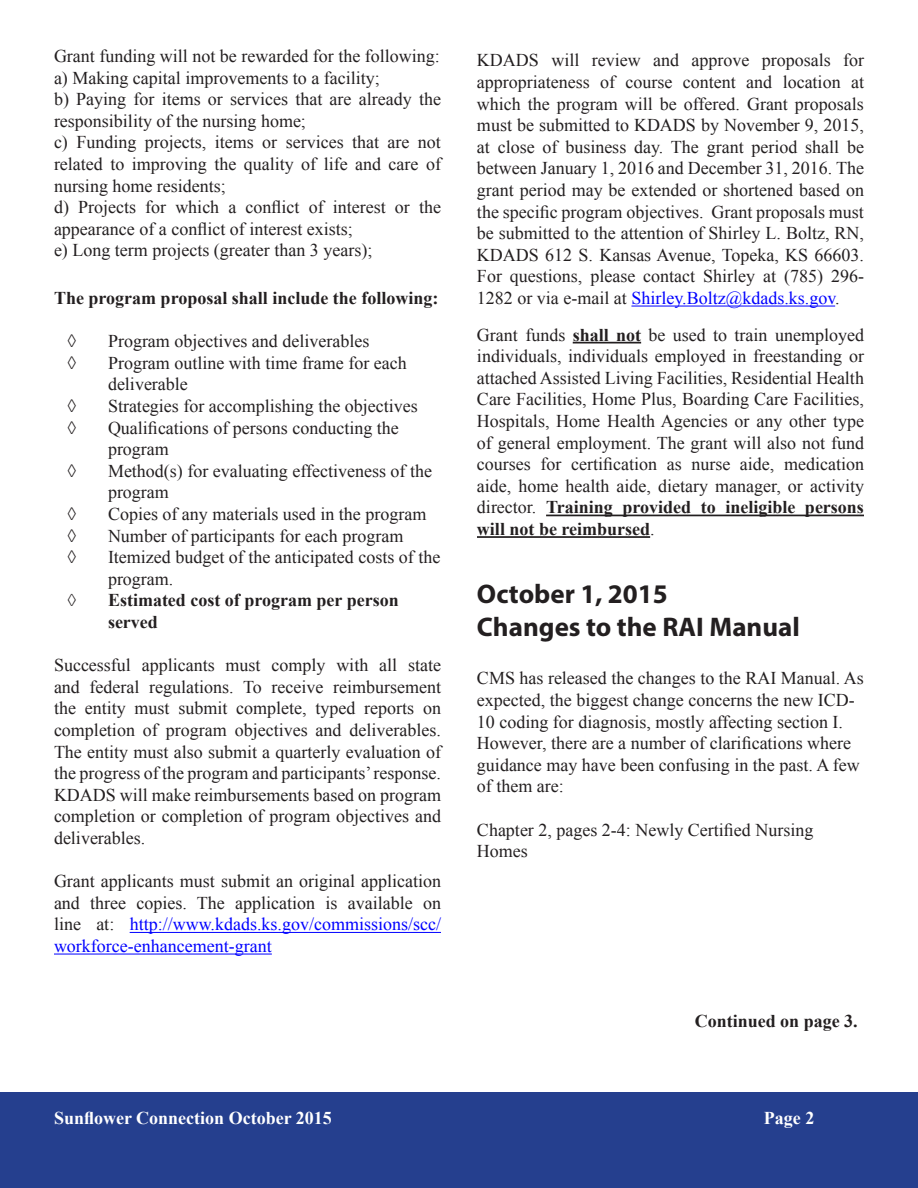
<style>
.page{position:relative;width:918px;height:1188px;background:#fff}
.page>*{position:absolute;margin:0;border:0;box-sizing:border-box;transform-origin:0 0}
.t1{font:700 27px "Myriad Pro";color:#231f20}
.t2{font:18px/21.6px "Times New Roman";color:#231f20}
.t3{font:700 18px/21.6px "Times New Roman";color:#231f20}
.t4{font:700 18px "Times New Roman";color:#fff}
.s1{color:#00f}
.s2{font-weight:700}
</style>
<div class="page">
<div style="left:0;top:1092px;width:918px;height:96px;background:#253f8e"></div>
<hr style="left:130px;top:932px;width:311px;height:1px;background:#00f">
<hr style="left:54px;top:954px;width:218px;height:1px;background:#00f">
<hr style="left:631px;top:306px;width:204px;height:1px;background:#00f">
<hr style="left:573px;top:342px;width:68px;height:1px;background:#231f20">
<hr style="left:546px;top:515px;width:318px;height:1px;background:#231f20">
<hr style="left:477px;top:536px;width:173px;height:2px;background:#231f20">
<p class="t2" style="left:54px;top:45px;width:387px">Grant funding will not be rewarded for the following:</p>
<p class="t2" style="left:54px;top:66px;width:327px">a) Making capital improvements to a facility;</p>
<p class="t2" style="left:54px;top:88px;width:389px">b) Paying for items or services that are already the responsibility of the nursing home;</p>
<p class="t2" style="left:54px;top:131px;width:389px;text-align:justify">c) Funding projects, items or services that are not related to improving the quality of life and care of nursing home residents;</p>
<p class="t2" style="left:54px;top:196px;width:389px">d) Projects for which a conflict of interest or the appearance of a conflict of interest exists;</p>
<p class="t2" style="left:54px;top:239px;width:320px">e) Long term projects (greater than 3 years);</p>
<p class="t3" style="left:54px;top:287px;width:386px">The program proposal shall include the following:</p>
<p class="t2" style="left:68px;top:330px;width:10px">◊</p>
<p class="t2" style="left:108px;top:330px;width:263px">Program objectives and deliverables</p>
<p class="t2" style="left:68px;top:352px;width:10px">◊</p>
<p class="t2" style="left:108px;top:352px;width:300px">Program outline with time frame for each deliverable</p>
<p class="t2" style="left:68px;top:395px;width:10px">◊</p>
<p class="t2" style="left:108px;top:395px;width:311px">Strategies for accomplishing the objectives</p>
<p class="t2" style="left:68px;top:417px;width:10px">◊</p>
<p class="t2" style="left:108px;top:417px;width:292px">Qualifications of persons conducting the program</p>
<p class="t2" style="left:68px;top:460px;width:10px">◊</p>
<p class="t2" style="left:108px;top:460px;width:326px">Method(s) for evaluating effectiveness of the program</p>
<p class="t2" style="left:68px;top:503px;width:10px">◊</p>
<p class="t2" style="left:108px;top:503px;width:320px">Copies of any materials used in the program</p>
<p class="t2" style="left:68px;top:525px;width:10px">◊</p>
<p class="t2" style="left:108px;top:525px;width:297px">Number of participants for each program</p>
<p class="t2" style="left:68px;top:546px;width:10px">◊</p>
<p class="t2" style="left:108px;top:546px;width:334px">Itemized budget of the anticipated costs of the program.</p>
<p class="t3" style="left:68px;top:589px;width:10px">◊</p>
<p class="t3" style="left:108px;top:589px;width:292px">Estimated cost of program per person served</p>
<p class="t2" style="left:54px;top:654px;width:389px;text-align:justify">Successful applicants must comply with all state and federal regulations. To receive reimbursement the entity must submit complete, typed reports on completion of program objectives and deliverables.<br>The entity must also submit a quarterly evaluation of the progress of the program and participants’ response.<br>KDADS will make reimbursements based on program completion or completion of program objectives and deliverables.</p>
<p class="t2" style="left:54px;top:870px;width:389px;text-align:justify">Grant applicants must submit an original application and three copies. The application is available on line at: <span class="s1">http://www.kdads.ks.gov/commissions/scc/ workforce-enhancement-grant</span></p>
<p class="t2" style="left:477px;top:49px;width:389px;text-align:justify">KDADS will review and approve proposals for appropriateness of course content and location at which the program will be offered. Grant proposals must be submitted to KDADS by November 9, 2015, at close of business day. The grant period shall be between January 1, 2016 and December 31, 2016. The grant period may be extended or shortened based on the specific program objectives. Grant proposals must be submitted to the attention of Shirley L. Boltz, RN, KDADS 612 S. Kansas Avenue, Topeka, KS 66603.<br>For questions, please contact Shirley at (785) 296- 1282 or via e-mail at <span class="s1">Shirley.Boltz@kdads.ks.gov</span>.</p>
<p class="t2" style="left:477px;top:324px;width:389px;text-align:justify">Grant funds <span class="s2">shall not</span> be used to train unemployed individuals, individuals employed in freestanding or attached Assisted Living Facilities, Residential Health Care Facilities, Home Plus, Boarding Care Facilities, Hospitals, Home Health Agencies or any other type of general employment. The grant will also not fund courses for certification as nurse aide, medication aide, home health aide, dietary manager, or activity director. <span class="s2">Training provided to ineligible persons will not be reimbursed</span>.</p>
<p class="t1" style="left:477px;top:577px;width:192px">October 1, 2015</p>
<p class="t1" style="left:477px;top:609px;width:324px">Changes to the RAI Manual</p>
<p class="t2" style="left:477px;top:667px;width:388px">CMS has released the changes to the RAI Manual. As expected, the biggest change concerns the new ICD-10 coding for diagnosis, mostly affecting section I.<br>However, there are a number of clarifications where guidance may have been confusing in the past. A few of them are:</p>
<p class="t2" style="left:477px;top:818px;width:338px">Chapter 2, pages 2-4: Newly Certified Nursing<br>Homes</p>
<p class="t3" style="left:695px;top:1010px;width:165px">Continued on page 3.</p>
<p class="t4" style="left:54px;top:1106px;width:279px">Sunflower Connection October 2015</p>
<p class="t4" style="left:764px;top:1106px;width:52px">Page 2</p>
</div>
